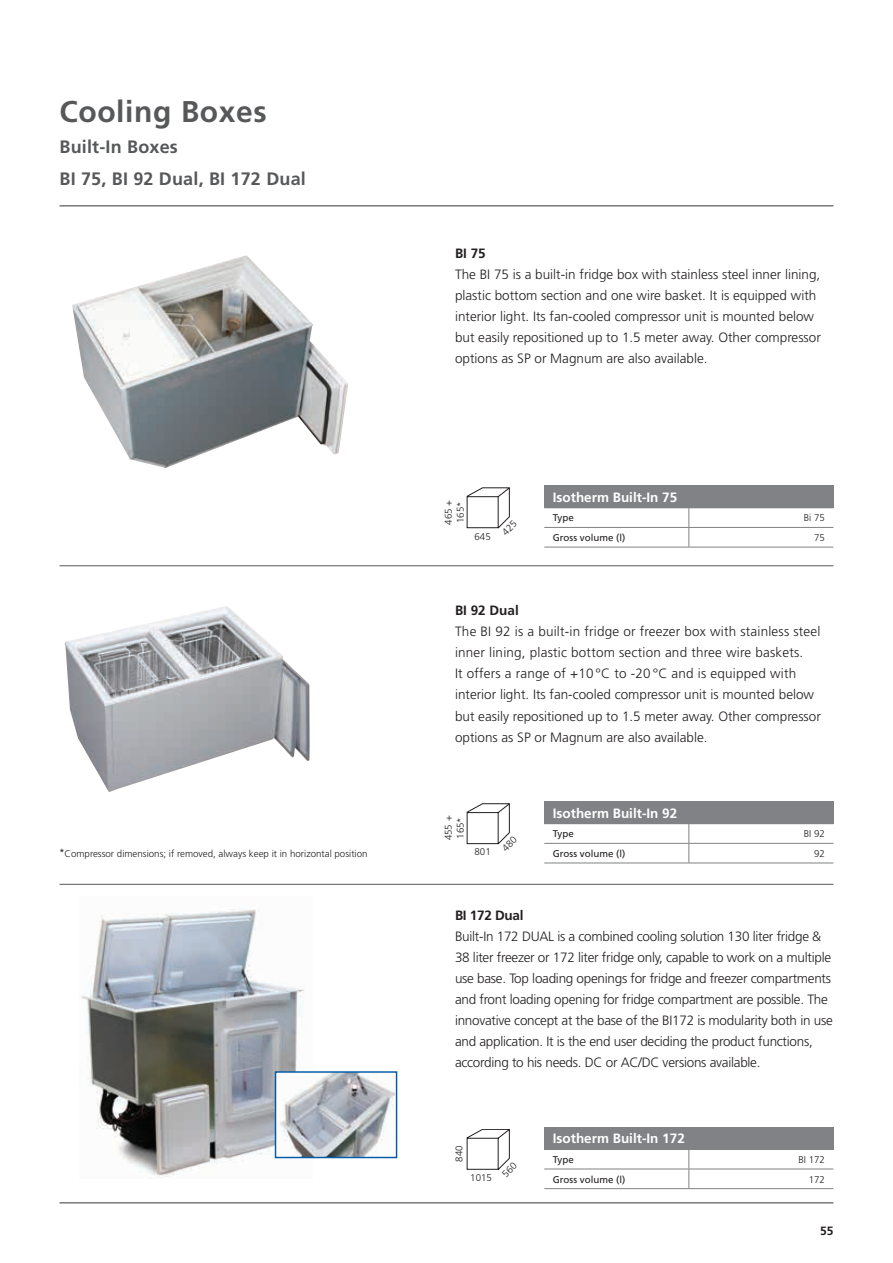
<style>
.page{position:relative;width:893px;height:1263px;background:#fff}
.page>*{position:absolute;margin:0;border:0;box-sizing:border-box;transform-origin:0 0}
.t1{font:700 30px "Frutiger";letter-spacing:.02em;color:#57585a}
.t2{font:700 18px/31.5px "Frutiger";letter-spacing:.01em;color:#57585a}
.t3{font:300 13.5px/21px "Frutiger";color:#231f20}
.t4{font:300 13.5px/21px "Frutiger";letter-spacing:-.02em;color:#231f20}
.t5{font:700 13.5px "Frutiger";color:#fff}
.t6{font:700 13.5px "Frutiger";color:#231f20}
.t7{font:700 13.5px "Frutiger";letter-spacing:-.02em;color:#231f20}
.t8{font:700 12px "Frutiger";color:#231f20}
.t9{font:300 9.75px/12px "Frutiger";color:#231f20}
.t10{font:9.75px "Frutiger";color:#231f20}
</style>
<div class="page">
<hr style="left:60px;top:1202px;width:773px;height:1px;background:#57585a">
<div style="left:544px;top:485px;width:289px;height:23px;background:#808285"></div>
<hr style="left:544px;top:527px;width:145px;height:1px;background:#808285">
<hr style="left:689px;top:527px;width:144px;height:1px;background:#808285">
<hr style="left:544px;top:547px;width:145px;height:1px;background:#808285">
<hr style="left:689px;top:547px;width:144px;height:1px;background:#808285">
<svg style="left:689px;top:508px;width:1px;height:39px"></svg>
<div style="left:544px;top:1127px;width:289px;height:22px;background:#808285"></div>
<hr style="left:544px;top:1149px;width:145px;height:1px;background:#808285">
<hr style="left:689px;top:1149px;width:144px;height:1px;background:#808285">
<hr style="left:544px;top:1169px;width:145px;height:1px;background:#808285">
<hr style="left:689px;top:1169px;width:144px;height:1px;background:#808285">
<hr style="left:544px;top:1188px;width:145px;height:1px;background:#808285">
<hr style="left:689px;top:1188px;width:144px;height:1px;background:#808285">
<svg style="left:689px;top:1150px;width:1px;height:38px"></svg>
<div style="left:544px;top:801px;width:289px;height:23px;background:#808285"></div>
<hr style="left:544px;top:843px;width:145px;height:1px;background:#808285">
<hr style="left:689px;top:843px;width:144px;height:1px;background:#808285">
<hr style="left:544px;top:863px;width:145px;height:1px;background:#808285">
<hr style="left:689px;top:863px;width:144px;height:1px;background:#808285">
<svg style="left:689px;top:824px;width:1px;height:39px"></svg>
<hr style="left:60px;top:205px;width:773px;height:1px;background:#57585a">
<img style="left:72px;top:255px;width:276px;height:213px">
<img style="left:81px;top:908px;width:231px;height:270px">
<img style="left:65px;top:606px;width:245px;height:186px">
<img style="left:277px;top:1073px;width:118px;height:83px">
<div style="left:275px;top:1071px;width:122px;height:87px;border:1px solid #015ba6"></div>
<hr style="left:60px;top:565px;width:773px;height:1px;background:#57585a">
<hr style="left:60px;top:884px;width:773px;height:1px;background:#57585a">
<svg style="left:467px;top:487px;width:43px;height:42px"></svg>
<svg style="left:467px;top:1129px;width:43px;height:41px"></svg>
<svg style="left:467px;top:803px;width:43px;height:42px"></svg>
<h1 class="t1" style="left:60px;top:94px;width:209px">Cooling Boxes</h1>
<h2 class="t2" style="left:60px;top:131px;width:248px">Built-In Boxes<br>BI 75, BI 92 Dual, BI 172 Dual</h2>
<p class="t9" style="left:60px;top:848px;width:310px"><sup>*</sup>Compressor dimensions; if removed, always keep it in horizontal position</p>
<p class="t6" style="left:455px;top:246px;width:32px">BI 75</p>
<p class="t3" style="left:455px;top:264px;width:367px">The BI 75 is a built-in fridge box with stainless steel inner lining, plastic bottom section and one wire basket. It is equipped with interior light. Its fan-cooled compressor unit is mounted below but easily repositioned up to 1.5 meter away. Other compressor options as SP or Magnum are also available.</p>
<p class="t9" style="left:442px;top:525px;width:26px;rotate:-90deg">465 +<br>165*</p>
<p class="t9" style="left:475px;top:530px;width:18px">645</p>
<p class="t5" style="left:553px;top:489px;width:126px">Isotherm Built-In 75</p>
<p class="t10" style="left:553px;top:512px;width:22px">Type</p>
<p class="t9" style="left:804px;top:512px;width:23px">Bi 75</p>
<p class="t10" style="left:553px;top:532px;width:74px">Gross volume (l)</p>
<p class="t9" style="left:814px;top:532px;width:12px">75</p>
<p class="t6" style="left:455px;top:603px;width:65px">BI 92 Dual</p>
<p class="t3" style="left:455px;top:621px;width:367px">The BI 92 is a built-in fridge or freezer box with stainless steel inner lining, plastic bottom section and three wire baskets.<br>It offers a range of +10 °C to -20 °C and is equipped with interior light. Its fan-cooled compressor unit is mounted below but easily repositioned up to 1.5 meter away. Other compressor options as SP or Magnum are also available.</p>
<p class="t9" style="left:442px;top:840px;width:26px;rotate:-90deg">455 +<br>165*</p>
<p class="t9" style="left:475px;top:846px;width:18px">801</p>
<p class="t5" style="left:553px;top:805px;width:126px">Isotherm Built-In 92</p>
<p class="t10" style="left:553px;top:828px;width:22px">Type</p>
<p class="t9" style="left:804px;top:828px;width:23px">BI 92</p>
<p class="t10" style="left:553px;top:848px;width:74px">Gross volume (l)</p>
<p class="t9" style="left:814px;top:847px;width:12px">92</p>
<p class="t7" style="left:455px;top:907px;width:70px">BI 172 Dual</p>
<p class="t4" style="left:455px;top:926px;width:379px">Built-In 172 DUAL is a combined cooling solution 130 liter fridge &amp; 38 liter freezer or 172 liter fridge only, capable to work on a multiple use base. Top loading openings for fridge and freezer compartments and front loading opening for fridge compartment are possible. The innovative concept at the base of the BI172 is modularity both in use and application. It is the end user deciding the product functions, according to his needs. DC or AC/DC versions available.</p>
<p class="t9" style="left:453px;top:1162px;width:18px;rotate:-90deg">840</p>
<p class="t9" style="left:470px;top:1172px;width:23px">1015</p>
<p class="t5" style="left:553px;top:1131px;width:134px">Isotherm Built-In 172</p>
<p class="t10" style="left:553px;top:1154px;width:22px">Type</p>
<p class="t9" style="left:798px;top:1153px;width:28px">BI 172</p>
<p class="t10" style="left:553px;top:1173px;width:74px">Gross volume (l)</p>
<p class="t9" style="left:809px;top:1173px;width:18px">172</p>
<p class="t8" style="left:820px;top:1224px;width:15px">55</p>
</div>
